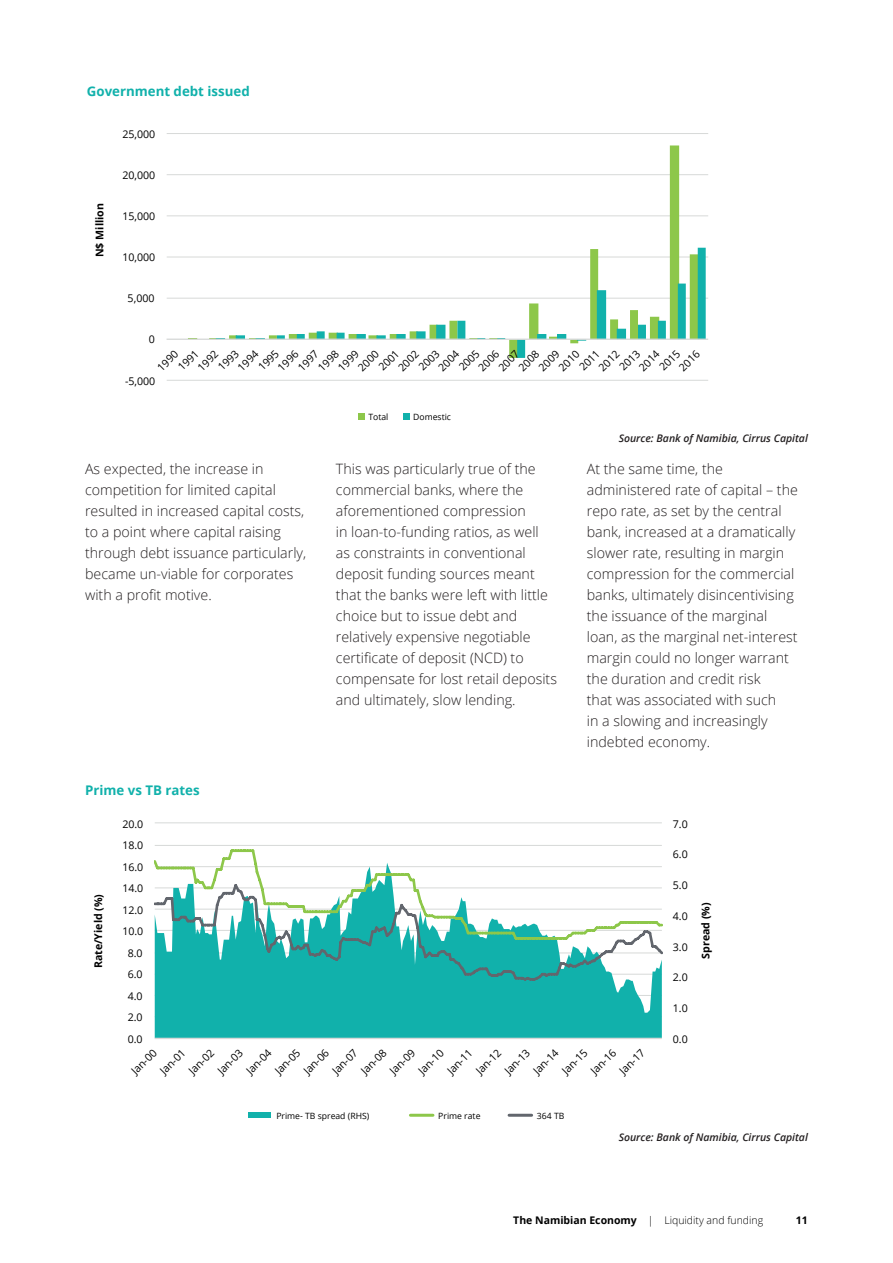
<style>
.page{position:relative;width:893px;height:1263px;background:#fff}
.page>*{position:absolute;margin:0;border:0;box-sizing:border-box;transform-origin:0 0}
.Body_copy{font:300 14.25px/21px "Open Sans";color:#231f20}
.t1{font:700 13.35px "Open Sans";color:#11b1ab}
.t2{font:10.65px "Open Sans";color:#010101}
.t3{font:700 10.65px "Open Sans";color:#010101}
.t4{font:italic 600 10.5px "Open Sans";color:#231f20}
.t5{font:300 10.5px "Open Sans";color:#010101}
.t6{font:700 10.5px "Open Sans";color:#010101}
.t7{font:8.7px "Open Sans";color:#010101}
.s1{font-weight:700}
</style>
<div class="page">
<hr style="left:167px;top:380px;width:541px;height:1px;background:#d7d9d8">
<hr style="left:167px;top:298px;width:541px;height:1px;background:#d7d9d8">
<hr style="left:167px;top:257px;width:541px;height:1px;background:#d7d9d8">
<hr style="left:167px;top:216px;width:541px;height:1px;background:#d7d9d8">
<hr style="left:167px;top:174px;width:541px;height:1px;background:#d7d9d8">
<hr style="left:167px;top:133px;width:541px;height:1px;background:#d7d9d8">
<svg style="left:188px;top:145px;width:511px;height:194px"></svg>
<svg style="left:216px;top:248px;width:490px;height:110px"></svg>
<hr style="left:167px;top:339px;width:541px;height:1px;background:#d7d9d8">
<div style="left:358px;top:413px;width:6px;height:7px;background:#8dc74a"></div>
<div style="left:403px;top:413px;width:6px;height:7px;background:#11b1ab"></div>
<hr style="left:155px;top:845px;width:507px;height:1px;background:#d7d9d8">
<hr style="left:155px;top:822px;width:507px;height:1px;background:#d7d9d8">
<div style="left:155px;top:983px;width:507px;height:55px;background:#11b1ab"></div>
<hr style="left:155px;top:1038px;width:507px;height:1px;background:#d7d9d8">
<svg style="left:154px;top:849px;width:508px;height:33px"></svg>
<svg style="left:154px;top:882px;width:509px;height:101px"></svg>
<div style="left:248px;top:1112px;width:23px;height:6px;background:#11b1ab"></div>
<hr style="left:410px;top:1114px;width:23px;height:3px;background:#8dc74a">
<hr style="left:509px;top:1114px;width:23px;height:3px;background:#62666d">
<p class="t1" style="left:87px;top:82px;width:164px">Government debt issued</p>
<p class="t2" style="left:122px;top:127px;width:34px">25,000</p>
<p class="t3" style="left:92px;top:257px;width:55px;rotate:-90deg">N$ Million</p>
<p class="t2" style="left:122px;top:168px;width:34px">20,000</p>
<p class="t2" style="left:122px;top:209px;width:34px">15,000</p>
<p class="t2" style="left:122px;top:250px;width:34px">10,000</p>
<p class="t2" style="left:128px;top:291px;width:28px">5,000</p>
<p class="t2" style="left:149px;top:332px;width:8px">0</p>
<p class="t2" style="left:154px;top:364px;width:26px;rotate:-45deg">1990</p>
<p class="t2" style="left:175px;top:364px;width:26px;rotate:-45deg">1991</p>
<p class="t2" style="left:194px;top:364px;width:26px;rotate:-45deg">1992</p>
<p class="t2" style="left:215px;top:364px;width:26px;rotate:-45deg">1993</p>
<p class="t2" style="left:234px;top:364px;width:26px;rotate:-45deg">1994</p>
<p class="t2" style="left:255px;top:364px;width:26px;rotate:-45deg">1995</p>
<p class="t2" style="left:274px;top:364px;width:26px;rotate:-45deg">1996</p>
<p class="t2" style="left:294px;top:364px;width:26px;rotate:-45deg">1997</p>
<p class="t2" style="left:315px;top:364px;width:26px;rotate:-45deg">1998</p>
<p class="t2" style="left:335px;top:364px;width:26px;rotate:-45deg">1999</p>
<p class="t2" style="left:355px;top:364px;width:26px;rotate:-45deg">2000</p>
<p class="t2" style="left:375px;top:364px;width:26px;rotate:-45deg">2001</p>
<p class="t2" style="left:395px;top:364px;width:26px;rotate:-45deg">2002</p>
<p class="t2" style="left:415px;top:364px;width:26px;rotate:-45deg">2003</p>
<p class="t2" style="left:475px;top:364px;width:26px;rotate:-45deg">2006</p>
<p class="t2" style="left:495px;top:364px;width:26px;rotate:-45deg">2007</p>
<p class="t2" style="left:515px;top:364px;width:26px;rotate:-45deg">2008</p>
<p class="t2" style="left:535px;top:364px;width:26px;rotate:-45deg">2009</p>
<p class="t2" style="left:555px;top:364px;width:26px;rotate:-45deg">2010</p>
<p class="t2" style="left:576px;top:364px;width:26px;rotate:-45deg">2011</p>
<p class="t2" style="left:595px;top:364px;width:26px;rotate:-45deg">2012</p>
<p class="t2" style="left:616px;top:364px;width:26px;rotate:-45deg">2013</p>
<p class="t2" style="left:435px;top:364px;width:26px;rotate:-45deg">2004</p>
<p class="t2" style="left:455px;top:364px;width:26px;rotate:-45deg">2005</p>
<p class="t2" style="left:635px;top:364px;width:26px;rotate:-45deg">2014</p>
<p class="t2" style="left:656px;top:364px;width:26px;rotate:-45deg">2015</p>
<p class="t2" style="left:676px;top:364px;width:26px;rotate:-45deg">2016</p>
<p class="t2" style="left:125px;top:373px;width:32px">-5,000</p>
<p class="t7" style="left:368px;top:411px;width:22px">Total</p>
<p class="t7" style="left:413px;top:411px;width:39px">Domestic</p>
<p class="t4" style="left:619px;top:431px;width:191px">Source: Bank of Namibia, Cirrus Capital</p>
<p class="Body_copy" style="left:85px;top:458px;width:223px">As expected, the increase in competition for limited capital resulted in increased capital costs, to a point where capital raising through debt issuance particularly, became un-viable for corporates with a profit motive.</p>
<p class="Body_copy" style="left:336px;top:458px;width:223px">This was particularly true of the commercial banks, where the aforementioned compression<br>in loan-to-funding ratios, as well<br>as constraints in conventional deposit funding sources meant that the banks were left with little choice but to issue debt and relatively expensive negotiable certificate of deposit (NCD) to compensate for lost retail deposits and ultimately, slow lending.</p>
<p class="Body_copy" style="left:587px;top:458px;width:213px">At the same time, the administered rate of capital – the repo rate, as set by the central bank, increased at a dramatically slower rate, resulting in margin compression for the commercial banks, ultimately disincentivising the issuance of the marginal loan, as the marginal net-interest margin could no longer warrant the duration and credit risk<br>that was associated with such<br>in a slowing and increasingly indebted economy.</p>
<p class="t1" style="left:85px;top:781px;width:116px">Prime vs TB rates</p>
<p class="t2" style="left:122px;top:816px;width:23px">20.0</p>
<p class="t2" style="left:122px;top:838px;width:23px">18.0</p>
<p class="t2" style="left:122px;top:859px;width:23px">16.0</p>
<p class="t3" style="left:91px;top:968px;width:76px;rotate:-90deg">Rate/Yield (%)</p>
<p class="t2" style="left:122px;top:881px;width:23px">14.0</p>
<p class="t2" style="left:122px;top:902px;width:23px">12.0</p>
<p class="t2" style="left:122px;top:924px;width:23px">10.0</p>
<p class="t2" style="left:128px;top:945px;width:16px">8.0</p>
<p class="t2" style="left:128px;top:967px;width:16px">6.0</p>
<p class="t2" style="left:128px;top:988px;width:16px">4.0</p>
<p class="t2" style="left:128px;top:1010px;width:16px">2.0</p>
<p class="t2" style="left:128px;top:1031px;width:16px">0.0</p>
<p class="t2" style="left:128px;top:1067px;width:32px;rotate:-45deg">Jan-00</p>
<p class="t2" style="left:157px;top:1067px;width:32px;rotate:-45deg">Jan-01</p>
<p class="t2" style="left:185px;top:1067px;width:32px;rotate:-45deg">Jan-02</p>
<p class="t2" style="left:214px;top:1067px;width:32px;rotate:-45deg">Jan-03</p>
<p class="t2" style="left:243px;top:1067px;width:32px;rotate:-45deg">Jan-04</p>
<p class="t2" style="left:272px;top:1067px;width:32px;rotate:-45deg">Jan-05</p>
<p class="t2" style="left:300px;top:1067px;width:32px;rotate:-45deg">Jan-06</p>
<p class="t2" style="left:329px;top:1067px;width:32px;rotate:-45deg">Jan-07</p>
<p class="t2" style="left:358px;top:1067px;width:32px;rotate:-45deg">Jan-08</p>
<p class="t2" style="left:386px;top:1067px;width:32px;rotate:-45deg">Jan-09</p>
<p class="t2" style="left:415px;top:1067px;width:32px;rotate:-45deg">Jan-10</p>
<p class="t2" style="left:444px;top:1067px;width:32px;rotate:-45deg">Jan-11</p>
<p class="t2" style="left:472px;top:1067px;width:32px;rotate:-45deg">Jan-12</p>
<p class="t2" style="left:501px;top:1067px;width:32px;rotate:-45deg">Jan-13</p>
<p class="t2" style="left:530px;top:1067px;width:32px;rotate:-45deg">Jan-14</p>
<p class="t2" style="left:559px;top:1067px;width:32px;rotate:-45deg">Jan-15</p>
<p class="t2" style="left:587px;top:1067px;width:32px;rotate:-45deg">Jan-16</p>
<p class="t2" style="left:616px;top:1067px;width:32px;rotate:-45deg">Jan-17</p>
<p class="t7" style="left:276px;top:1109px;width:95px">Prime- TB spread (RHS)</p>
<p class="t7" style="left:438px;top:1109px;width:44px">Prime rate</p>
<p class="t7" style="left:537px;top:1109px;width:29px">364 TB</p>
<p class="t2" style="left:673px;top:816px;width:16px">7.0</p>
<p class="t2" style="left:673px;top:847px;width:16px">6.0</p>
<p class="t2" style="left:673px;top:878px;width:16px">5.0</p>
<p class="t2" style="left:673px;top:909px;width:16px">4.0</p>
<p class="t2" style="left:673px;top:939px;width:16px">3.0</p>
<p class="t2" style="left:673px;top:970px;width:16px">2.0</p>
<p class="t2" style="left:673px;top:1001px;width:16px">1.0</p>
<p class="t2" style="left:673px;top:1031px;width:16px">0.0</p>
<p class="t3" style="left:698px;top:959px;width:58px;rotate:-90deg">Spread (%)</p>
<p class="t4" style="left:619px;top:1130px;width:191px">Source: Bank of Namibia, Cirrus Capital</p>
<p class="t5" style="left:513px;top:1213px;width:251px"><span class="s1">The Namibian Economy</span> | Liquidity and funding</p>
<p class="t6" style="left:796px;top:1213px;width:13px">11</p>
</div>
